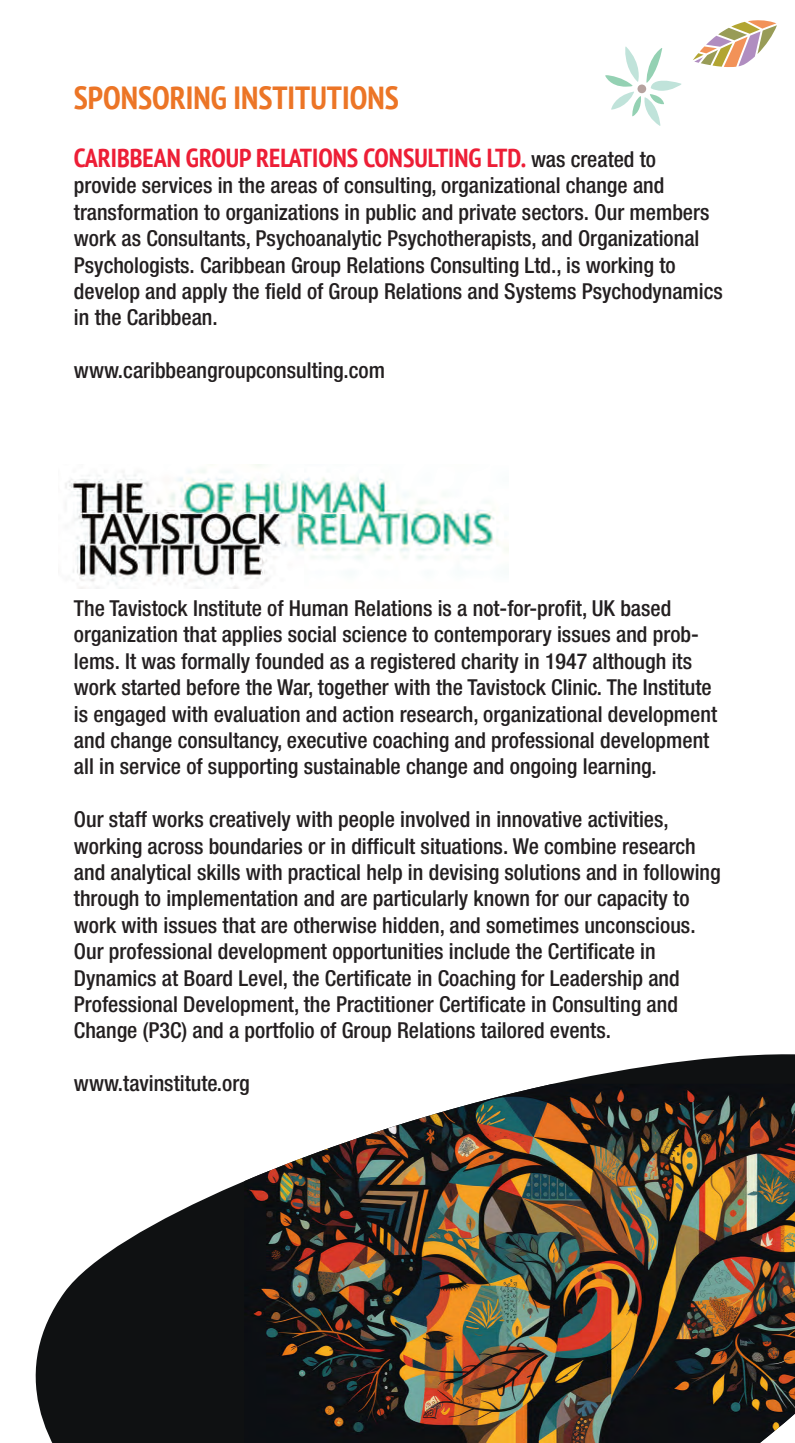
<style>
.page{position:relative;width:795px;height:1443px;background:#fff}
.page>*{position:absolute;margin:0;border:0;box-sizing:border-box;transform-origin:0 0}
.t1{font:700 condensed 32px "PT Sans";color:#ec7526}
.t2{font:700 condensed 26px "PT Sans";color:#ed1e36}
.t3{font:500 condensed 22px/26.4px "Helvetica Neue";color:#231f20}
.s1{font-family:"Helvetica Neue";font-weight:500;font-size:22px;color:#231f20}
</style>
<div class="page">
<svg style="left:35px;top:1054px;width:759px;height:389px"></svg>
<img style="left:65px;top:465px;width:443px;height:124px">
<svg style="left:693px;top:20px;width:83px;height:47px"></svg>
<svg style="left:605px;top:47px;width:76px;height:79px"></svg>
<div style="left:637px;top:84px;width:9px;height:9px;background:#b6a29f;border-radius:50%"></div>
<img style="left:244px;top:1084px;width:550px;height:359px">
<h1 class="t1" style="left:74px;top:77px;width:326px">SPONSORING INSTITUTIONS</h1>
<p class="t2" style="left:74px;top:141px;width:583px">CARIBBEAN GROUP RELATIONS CONSULTING LTD. <span class="s1">was created to</span></p>
<p class="t3" style="left:74px;top:172px;width:650px">provide services in the areas of consulting, organizational change and transformation to organizations in public and private sectors. Our members work as Consultants, Psychoanalytic Psychotherapists, and Organizational Psychologists. Caribbean Group Relations Consulting Ltd., is working to develop and apply the field of Group Relations and Systems Psychodynamics in the Caribbean.</p>
<p class="t3" style="left:74px;top:357px;width:312px">www.caribbeangroupconsulting.com</p>
<p class="t3" style="left:74px;top:595px;width:644px">The Tavistock Institute of Human Relations is a not-for-profit, UK based organization that applies social science to contemporary issues and prob&shy;lems. It was formally founded as a registered charity in 1947 although its work started before the War, together with the Tavistock Clinic. The Institute is engaged with evaluation and action research, organizational development and change consultancy, executive coaching and professional development all in service of supporting sustainable change and ongoing learning.</p>
<p class="t3" style="left:74px;top:806px;width:648px">Our staff works creatively with people involved in innovative activities, working across boundaries or in difficult situations. We combine research and analytical skills with practical help in devising solutions and in following through to implementation and are particularly known for our capacity to work with issues that are otherwise hidden, and sometimes unconscious.<br>Our professional development opportunities include the Certificate in Dynamics at Board Level, the Certificate in Coaching for Leadership and Professional Development, the Practitioner Certificate in Consulting and Change (P3C) and a portfolio of Group Relations tailored events.</p>
<p class="t3" style="left:74px;top:1070px;width:177px">www.tavinstitute.org</p>
</div>
